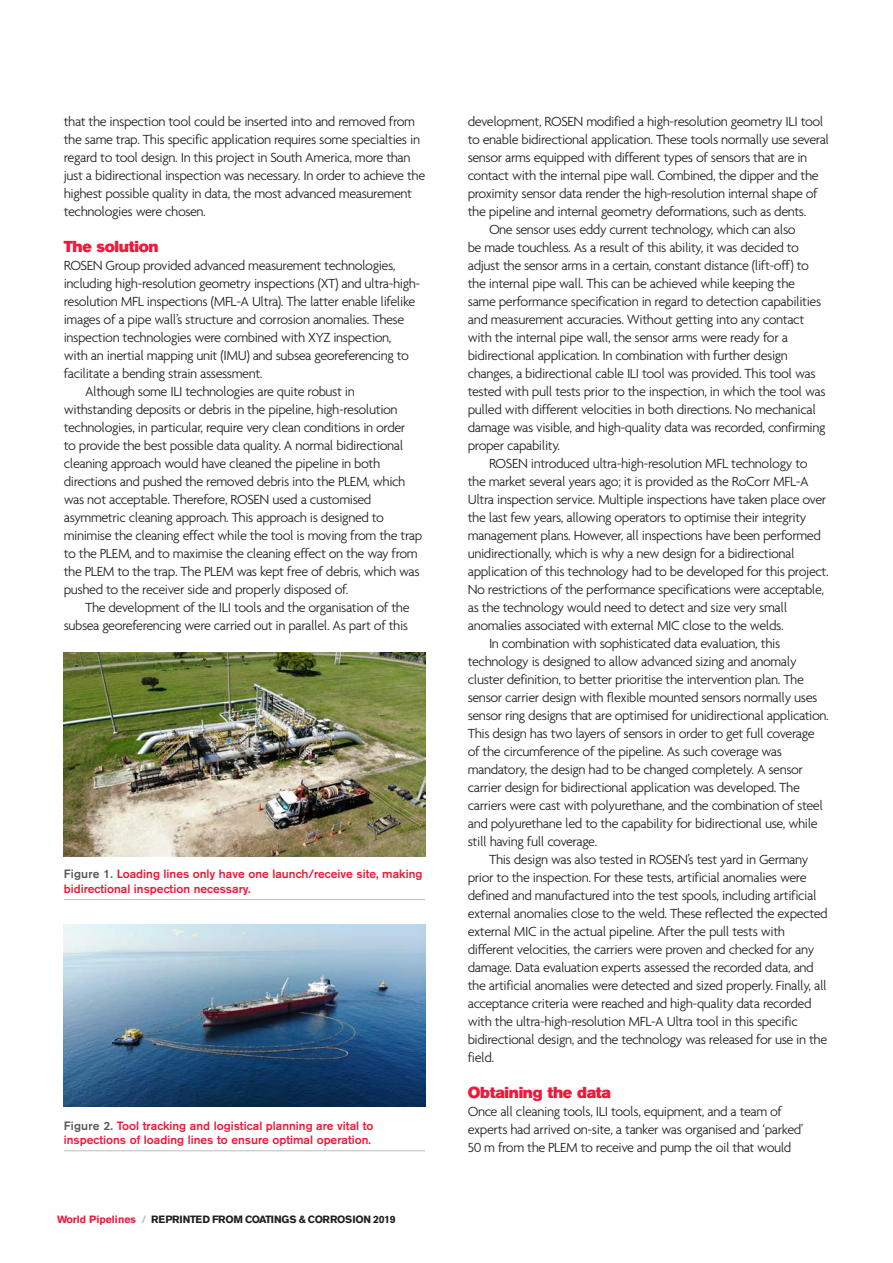
<style>
.page{position:relative;width:893px;height:1263px;background:#fff}
.page>*{position:absolute;margin:0;border:0;box-sizing:border-box;transform-origin:0 0}
.WP_SubheadOne{font:15.75px "Volvo Sans Super";letter-spacing:-.02em;color:#ed1a3a}
.WP_Body_Text{font:300 14.25px/18px "Agenda";letter-spacing:-.03em;color:#231f20}
.WP_1st_Paragraph{font:300 14.25px/18px "Agenda";letter-spacing:-.03em;color:#231f20}
.WP_Caption{font:500 12px/14.4px "Volvo Sans";color:#ed1a3a}
.t1{font:700 10.5px "Volvo Sans";letter-spacing:-.02em;color:#231f20}
.s1{color:#57585a}
.s2{color:#ed1a3a}
.s3{color:#bcbdc0}
</style>
<div class="page">
<hr style="left:64px;top:1150px;width:361px;height:1px;background:#bcbdc0">
<hr style="left:64px;top:899px;width:361px;height:1px;background:#bcbdc0">
<img style="left:64px;top:653px;width:361px;height:203px">
<img style="left:64px;top:924px;width:361px;height:183px">
<p class="WP_Body_Text" style="left:64px;top:112px;width:363px">that the inspection tool could be inserted into and removed from the same trap. This specific application requires some specialties in regard to tool design. In this project in South America, more than just a bidirectional inspection was necessary. In order to achieve the highest possible quality in data, the most advanced measurement technologies were chosen.</p>
<p class="WP_SubheadOne" style="left:64px;top:237px;width:96px">The solution</p>
<p class="WP_1st_Paragraph" style="left:64px;top:256px;width:358px">ROSEN Group provided advanced measurement technologies, including high-resolution geometry inspections (XT) and ultra-high&shy;resolution MFL inspections (MFL-A Ultra). The latter enable lifelike images of a pipe wall’s structure and corrosion anomalies. These inspection technologies were combined with XYZ inspection,<br>with an inertial mapping unit (IMU) and subsea georeferencing to facilitate a bending strain assessment.</p>
<p class="WP_Body_Text" style="left:64px;top:382px;width:360px;text-indent:21px">Although some ILI technologies are quite robust in withstanding deposits or debris in the pipeline, high-resolution technologies, in particular, require very clean conditions in order<br>to provide the best possible data quality. A normal bidirectional cleaning approach would have cleaned the pipeline in both directions and pushed the removed debris into the PLEM, which was not acceptable. Therefore, ROSEN used a customised asymmetric cleaning approach. This approach is designed to minimise the cleaning effect while the tool is moving from the trap to the PLEM, and to maximise the cleaning effect on the way from the PLEM to the trap. The PLEM was kept free of debris, which was pushed to the receiver side and properly disposed of.</p>
<p class="WP_Body_Text" style="left:64px;top:598px;width:347px;text-align:right">The development of the ILI tools and the organisation of the subsea georeferencing were carried out in parallel. As part of this</p>
<p class="WP_Caption" style="left:64px;top:867px;width:360px"><span class="s1">Figure 1.</span> Loading lines only have one launch/receive site, making bidirectional inspection necessary.</p>
<p class="WP_Caption" style="left:64px;top:1118px;width:311px"><span class="s1">Figure 2.</span> Tool tracking and logistical planning are vital to inspections of loading lines to ensure optimal operation.</p>
<p class="t1" style="left:57px;top:1213px;width:340px"><span class="s2">World Pipelines</span> <span class="s3">/</span> REPRINTED FROM COATINGS &amp; CORROSION 2019</p>
<p class="WP_Body_Text" style="left:468px;top:112px;width:363px">development, ROSEN modified a high-resolution geometry ILI tool to enable bidirectional application. These tools normally use several sensor arms equipped with different types of sensors that are in contact with the internal pipe wall. Combined, the dipper and the proximity sensor data render the high-resolution internal shape of the pipeline and internal geometry deformations, such as dents.</p>
<p class="WP_Body_Text" style="left:468px;top:220px;width:359px;text-indent:21px">One sensor uses eddy current technology, which can also<br>be made touchless. As a result of this ability, it was decided to adjust the sensor arms in a certain, constant distance (lift-off) to the internal pipe wall. This can be achieved while keeping the same performance specification in regard to detection capabilities and measurement accuracies. Without getting into any contact with the internal pipe wall, the sensor arms were ready for a bidirectional application. In combination with further design changes, a bidirectional cable ILI tool was provided. This tool was tested with pull tests prior to the inspection, in which the tool was pulled with different velocities in both directions. No mechanical damage was visible, and high-quality data was recorded, confirming proper capability.</p>
<p class="WP_Body_Text" style="left:468px;top:454px;width:363px;text-indent:21px">ROSEN introduced ultra-high-resolution MFL technology to the market several years ago; it is provided as the RoCorr MFL-A Ultra inspection service. Multiple inspections have taken place over the last few years, allowing operators to optimise their integrity management plans. However, all inspections have been performed unidirectionally, which is why a new design for a bidirectional application of this technology had to be developed for this project.<br>No restrictions of the performance specifications were acceptable, as the technology would need to detect and size very small anomalies associated with external MIC close to the welds.</p>
<p class="WP_Body_Text" style="left:468px;top:634px;width:363px;text-indent:21px">In combination with sophisticated data evaluation, this technology is designed to allow advanced sizing and anomaly cluster definition, to better prioritise the intervention plan. The sensor carrier design with flexible mounted sensors normally uses sensor ring designs that are optimised for unidirectional application.<br>This design has two layers of sensors in order to get full coverage of the circumference of the pipeline. As such coverage was mandatory, the design had to be changed completely. A sensor carrier design for bidirectional application was developed. The carriers were cast with polyurethane, and the combination of steel and polyurethane led to the capability for bidirectional use, while still having full coverage.</p>
<p class="WP_Body_Text" style="left:468px;top:850px;width:361px;text-indent:21px">This design was also tested in ROSEN’s test yard in Germany prior to the inspection. For these tests, artificial anomalies were defined and manufactured into the test spools, including artificial external anomalies close to the weld. These reflected the expected external MIC in the actual pipeline. After the pull tests with different velocities, the carriers were proven and checked for any damage. Data evaluation experts assessed the recorded data, and the artificial anomalies were detected and sized properly. Finally, all acceptance criteria were reached and high-quality data recorded with the ultra-high-resolution MFL-A Ultra tool in this specific bidirectional design, and the technology was released for use in the field.</p>
<p class="WP_SubheadOne" style="left:468px;top:1083px;width:145px">Obtaining the data</p>
<p class="WP_1st_Paragraph" style="left:468px;top:1102px;width:337px">Once all cleaning tools, ILI tools, equipment, and a team of experts had arrived on-site, a tanker was organised and ‘parked’<br>50 m from the PLEM to receive and pump the oil that would</p>
</div>
